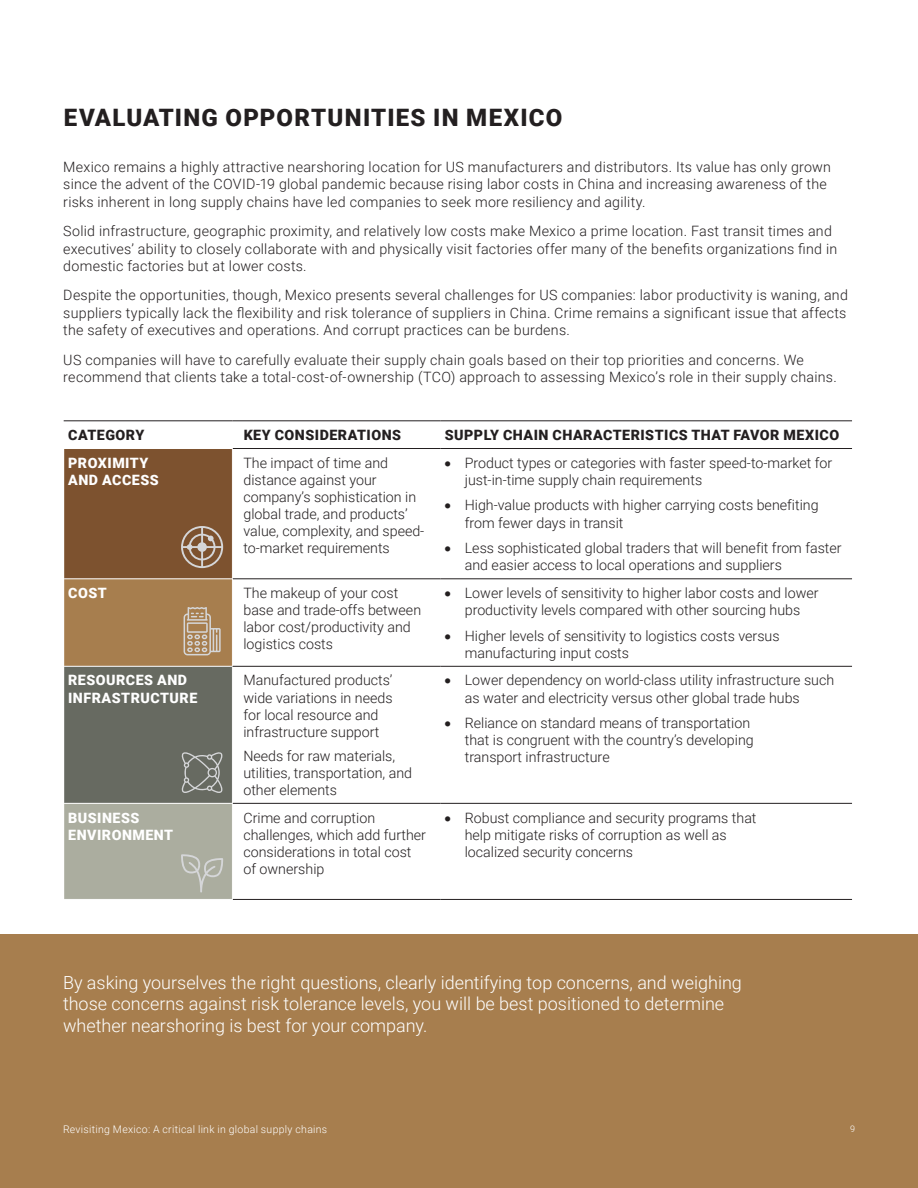
<style>
.page{position:relative;width:918px;height:1188px;background:#fff}
.page>*{position:absolute;margin:0;border:0;box-sizing:border-box;transform-origin:0 0}
.Body{font:900 24px "Roboto";letter-spacing:.05em;color:#231f20}
.t1{font:300 18px/21.6px "Roboto";color:#fff}
.Body-2{font:300 14.25px/17.1px "Roboto";color:#231f20}
.Table_body{font:300 14.25px/17.1px "Roboto";color:#231f20}
.Body-3{font:300 14.25px/17.1px "Roboto";letter-spacing:.02em;color:#231f20}
.Table_body-2{font:900 14.25px/17.1px "Roboto";letter-spacing:.035em;color:#fff}
.Table_header{font:900 14.25px "Roboto";letter-spacing:.035em;color:#231f20}
.Body-4{font:300 10.5px "Roboto";letter-spacing:.03em;color:#fff}
.t2{font:300 9px "Roboto";color:#fff}
</style>
<div class="page">
<div style="left:0;top:934px;width:918px;height:254px;background:#a77e4e"></div>
<div style="left:64px;top:449px;width:168px;height:130px;background:#7d522f"></div>
<div style="left:64px;top:579px;width:168px;height:87px;background:#a77e4e"></div>
<div style="left:64px;top:666px;width:168px;height:137px;background:#676a61"></div>
<div style="left:64px;top:803px;width:168px;height:96px;background:#abad9f"></div>
<hr style="left:232px;top:421px;width:208px;height:1px;background:#231f20">
<hr style="left:64px;top:421px;width:168px;height:1px;background:#231f20">
<hr style="left:233px;top:448px;width:207px;height:1px;background:#231f20">
<hr style="left:232px;top:666px;width:208px;height:1px;background:#231f20">
<hr style="left:440px;top:421px;width:412px;height:1px;background:#231f20">
<hr style="left:440px;top:448px;width:412px;height:1px;background:#231f20">
<hr style="left:440px;top:666px;width:412px;height:1px;background:#231f20">
<hr style="left:233px;top:899px;width:207px;height:1px;background:#231f20">
<hr style="left:440px;top:899px;width:412px;height:1px;background:#231f20">
<hr style="left:233px;top:579px;width:207px;height:1px;background:#231f20">
<hr style="left:440px;top:579px;width:412px;height:1px;background:#231f20">
<hr style="left:233px;top:803px;width:207px;height:1px;background:#231f20">
<hr style="left:440px;top:803px;width:412px;height:1px;background:#231f20">
<hr style="left:64px;top:578px;width:168px;height:1px;background:#fff">
<hr style="left:64px;top:803px;width:168px;height:1px;background:#fff">
<hr style="left:63px;top:666px;width:169px;height:1px;background:#fff">
<svg style="left:184px;top:607px;width:37px;height:48px"></svg>
<svg style="left:181px;top:854px;width:42px;height:39px"></svg>
<svg style="left:181px;top:752px;width:42px;height:41px"></svg>
<svg style="left:181px;top:526px;width:42px;height:42px"></svg>
<p class="Body" style="left:64px;top:101px;width:500px">EVALUATING OPPORTUNITIES IN MEXICO</p>
<p class="Body-2" style="left:63px;top:158px;width:769px">Mexico remains a highly attractive nearshoring location for US manufacturers and distributors. Its value has only grown since the advent of the COVID-19 global pandemic because rising labor costs in China and increasing awareness of the risks inherent in long supply chains have led companies to seek more resiliency and agility.</p>
<p class="Body-3" style="left:63px;top:222px;width:775px">Solid infrastructure, geographic proximity, and relatively low costs make Mexico a prime location. Fast transit times and executives’ ability to closely collaborate with and physically visit factories offer many of the benefits organizations find in domestic factories but at lower costs.</p>
<p class="Body-2" style="left:63px;top:286px;width:786px;text-align:justify">Despite the opportunities, though, Mexico presents several challenges for US companies: labor productivity is waning, and suppliers typically lack the flexibility and risk tolerance of suppliers in China. Crime remains a significant issue that affects the safety of executives and operations. And corrupt practices can be burdens.</p>
<p class="Body-2" style="left:63px;top:350px;width:775px">US companies will have to carefully evaluate their supply chain goals based on their top priorities and concerns. We recommend that clients take a total-cost-of-ownership (TCO) approach to assessing Mexico’s role in their supply chains.</p>
<p class="Table_header" style="left:68px;top:425px;width:78px">CATEGORY</p>
<p class="Table_header" style="left:244px;top:425px;width:159px">KEY CONSIDERATIONS</p>
<p class="Table_header" style="left:445px;top:425px;width:396px">SUPPLY CHAIN CHARACTERISTICS THAT FAVOR MEXICO</p>
<p class="Table_body-2" style="left:68px;top:454px;width:92px">PROXIMITY<br>AND ACCESS</p>
<p class="Table_body" style="left:243px;top:454px;width:182px">The impact of time and distance against your company’s sophistication in global trade, and products’ value, complexity, and speed&shy;to-market requirements</p>
<p class="Body-2" style="left:465px;top:454px;width:369px;text-indent:-20px">• Product types or categories with faster speed-to-market for just-in-time supply chain requirements</p>
<p class="Body-2" style="left:465px;top:496px;width:355px;text-indent:-20px">• High-value products with higher carrying costs benefiting from fewer days in transit</p>
<p class="Body-2" style="left:465px;top:539px;width:378px;text-indent:-20px">• Less sophisticated global traders that will benefit from faster and easier access to local operations and suppliers</p>
<p class="Table_body-2" style="left:68px;top:584px;width:40px">COST</p>
<p class="Table_body" style="left:243px;top:584px;width:179px">The makeup of your cost base and trade-offs between labor cost/productivity and logistics costs</p>
<p class="Body-2" style="left:445px;top:584px;width:376px;text-align:center">• Lower levels of sensitivity to higher labor costs and lower productivity levels compared with other sourcing hubs</p>
<p class="Body-2" style="left:465px;top:627px;width:316px;text-indent:-20px">• Higher levels of sensitivity to logistics costs versus manufacturing input costs</p>
<p class="Table_body-2" style="left:68px;top:671px;width:131px">RESOURCES AND<br>INFRASTRUCTURE</p>
<p class="Table_body" style="left:243px;top:671px;width:151px">Manufactured products’ wide variations in needs for local resource and infrastructure support</p>
<p class="Table_body" style="left:243px;top:747px;width:170px">Needs for raw materials, utilities, transportation, and other elements</p>
<p class="Body-2" style="left:465px;top:671px;width:371px;text-indent:-20px">• Lower dependency on world-class utility infrastructure such as water and electricity versus other global trade hubs</p>
<p class="Body-2" style="left:465px;top:714px;width:290px;text-indent:-20px">• Reliance on standard means of transportation that is congruent with the country’s developing transport infrastructure</p>
<p class="Table_body-2" style="left:68px;top:808px;width:107px">BUSINESS<br>ENVIRONMENT</p>
<p class="Table_body" style="left:243px;top:808px;width:184px">Crime and corruption challenges, which add further considerations in total cost of ownership</p>
<p class="Body-2" style="left:465px;top:808px;width:293px;text-indent:-20px">• Robust compliance and security programs that help mitigate risks of corruption as well as localized security concerns</p>
<p class="t1" style="left:63px;top:971px;width:680px">By asking yourselves the right questions, clearly identifying top concerns, and weighing those concerns against risk tolerance levels, you will be best positioned to determine whether nearshoring is best for your company.</p>
<p class="Body-4" style="left:63px;top:1122px;width:266px">Revisiting Mexico: A critical link in global supply chains</p>
<p class="t2" style="left:850px;top:1122px;width:6px">9</p>
</div>
